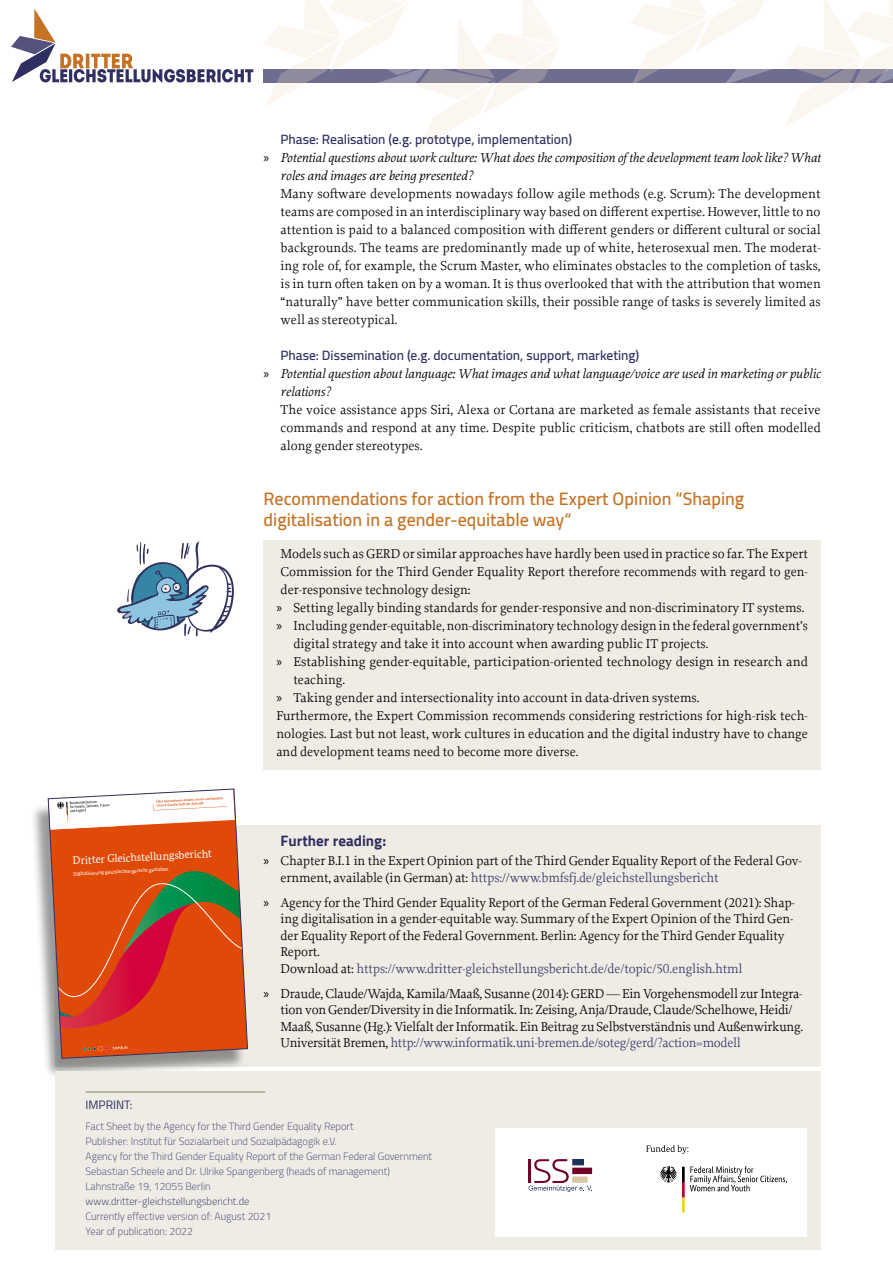
<style>
.page{position:relative;width:893px;height:1263px;background:#fff}
.page>*{position:absolute;margin:0;border:0;box-sizing:border-box;transform-origin:0 0}
.Copy{font:600 18px/21.6px "Cairo";color:#c57225}
.fliesstext{font:700 15px "Cairo";color:#302f61}
.Copy_Paragraph{font:13.5px/18px "Proforma";letter-spacing:-.01em;color:#000}
.t1{font:italic 13.5px/18px "Proforma";color:#000}
.U2{font:600 13.5px "Cairo";color:#302f61}
.t2{font:12px "Cairo";color:#302f61}
.t3{font:11.1px "Bundes Serif";color:#fff}
.t4{font:300 10.5px "Cairo";color:#4c4b77}
.t5{font:300 10.5px "Cairo";color:#3c3c6b}
.t6{font:5.25px "Bundes Sans";color:#fff}
.s1{font-family:"Myriad Pro";font-style:normal}
.s2{font-family:"Myriad Pro"}
.s3{color:#3c3c6b}
</style>
<div class="page">
<svg style="left:11px;top:0;width:882px;height:148px"></svg>
<div style="left:55px;top:825px;width:766px;height:242px;background:#eeece5"></div>
<div style="left:31px;top:794px;width:216px;height:286px;background:#000;opacity:.4"></div>
<svg style="left:48px;top:789px;width:200px;height:270px;background:#d1673e"></svg>
<div style="left:264px;top:540px;width:557px;height:229px;background:#eeece5"></div>
<div style="left:55px;top:1071px;width:766px;height:179px;background:#eeece5"></div>
<hr style="left:86px;top:1091px;width:179px;height:2px;background:#ada88f">
<svg style="left:117px;top:541px;width:117px;height:95px"></svg>
<div style="left:495px;top:1129px;width:312px;height:108px;background:#fff"></div>
<svg style="left:528px;top:1159px;width:64px;height:33px"></svg>
<svg style="left:659px;top:1166px;width:128px;height:47px"></svg>
<svg style="left:646px;top:1145px;width:42px;height:9px"></svg>
<p class="U2" style="left:281px;top:128px;width:293px">Phase: Realisation (e.g. prototype, implementation)</p>
<p class="t1" style="left:281px;top:148px;width:542px;text-indent:-17px"><span class="s1">»</span> Potential questions about work culture: What does the composition of the development team look like? What roles and images are being presented?</p>
<p class="Copy_Paragraph" style="left:281px;top:184px;width:542px;text-align:justify">Many software developments nowadays follow agile methods (e.g. Scrum): The development teams are composed in an interdisciplinary way based on different expertise. However, little to no attention is paid to a balanced composition with different genders or different cultural or social backgrounds. The teams are predominantly made up of white, heterosexual men. The moderat&shy;ing role of, for example, the Scrum Master, who eliminates obstacles to the completion of tasks, is in turn often taken on by a woman. It is thus overlooked that with the attribution that women “naturally” have better communication skills, their possible range of tasks is severely limited as well as stereotypical.</p>
<p class="U2" style="left:281px;top:344px;width:360px">Phase: Dissemination (e.g. documentation, support, marketing)</p>
<p class="t1" style="left:281px;top:364px;width:541px;text-indent:-17px"><span class="s1">»</span> Potential question about language: What images and what language/voice are used in marketing or public relations?</p>
<p class="Copy_Paragraph" style="left:281px;top:400px;width:542px;text-align:justify">The voice assistance apps Siri, Alexa or Cortana are marketed as female assistants that receive commands and respond at any time. Despite public criticism, chatbots are still often modelled along gender stereotypes.</p>
<p class="Copy" style="left:264px;top:487px;width:482px">Recommendations for action from the Expert Opinion “Shaping digitalisation in a gender-equitable way“</p>
<p class="t3" style="left:72px;top:854px;width:141px;rotate:-3deg">Dritter Gleichstellungsbericht</p>
<p class="t6" style="left:73px;top:871px;width:97px;rotate:-3deg">Digitalisierung geschlechtergerecht gestalten</p>
<p class="Copy_Paragraph" style="left:281px;top:544px;width:529px;text-align:justify">Models such as GERD or similar approaches have hardly been used in practice so far. The Expert Commission for the Third Gender Equality Report therefore recommends with regard to gen&shy;der-responsive technology design:</p>
<p class="Copy_Paragraph" style="left:276px;top:598px;width:530px"><span class="s2">»</span> Setting legally binding standards for gender-responsive and non-discriminatory IT systems.</p>
<p class="Copy_Paragraph" style="left:293px;top:616px;width:516px;text-indent:-17px"><span class="s2">»</span> Including gender-equitable, non-discriminatory technology design in the federal government’s digital strategy and take it into account when awarding public IT projects.</p>
<p class="Copy_Paragraph" style="left:293px;top:652px;width:516px;text-indent:-17px"><span class="s2">»</span> Establishing gender-equitable, participation-oriented technology design in research and teaching.</p>
<p class="Copy_Paragraph" style="left:276px;top:688px;width:425px"><span class="s2">»</span> Taking gender and intersectionality into account in data-driven systems.</p>
<p class="Copy_Paragraph" style="left:276px;top:706px;width:533px;text-align:justify">Furthermore, the Expert Commission recommends considering restrictions for high-risk tech&shy;nologies. Last but not least, work cultures in education and the digital industry have to change and development teams need to become more diverse.</p>
<p class="fliesstext" style="left:281px;top:832px;width:107px">Further reading:</p>
<p class="Copy_Paragraph" style="left:281px;top:852px;width:523px;line-height:16.5px;text-indent:-17px"><span class="s2">»</span> Chapter B.I.1 in the Expert Opinion part of the Third Gender Equality Report of the Federal Gov&shy;ernment, available (in German) at: <span class="s3">https://www.bmfsfj.de/gleichstellungsbericht</span></p>
<p class="Copy_Paragraph" style="left:281px;top:894px;width:516px;line-height:16.5px;text-indent:-17px"><span class="s2">»</span> Agency for the Third Gender Equality Report of the German Federal Government (2021): Shap&shy;ing digitalisation in a gender-equitable way. Summary of the Expert Opinion of the Third Gen&shy;der Equality Report of the Federal Government. Berlin: Agency for the Third Gender Equality Report.<br>Download at: <span class="s3">https://www.dritter-gleichstellungsbericht.de/de/topic/50.english.html</span></p>
<p class="Copy_Paragraph" style="left:281px;top:985px;width:524px;line-height:16.5px;text-indent:-17px"><span class="s2">»</span> Draude, Claude/Wajda, Kamila/Maaß, Susanne (2014): GERD — Ein Vorgehensmodell zur Integra&shy;tion von Gender/Diversity in die Informatik. In: Zeising, Anja/Draude, Claude/Schelhowe, Heidi/ Maaß, Susanne (Hg.): Vielfalt der Informatik. Ein Beitrag zu Selbstverständnis und Außenwirkung.<br>Universität Bremen, <span class="s3">http://www.informatik.uni-bremen.de/soteg/gerd/?action=modell</span></p>
<p class="t2" style="left:86px;top:1095px;width:48px">IMPRINT:</p>
<p class="t4" style="left:86px;top:1118px;width:270px">Fact Sheet by the Agency for the Third Gender Equality Report</p>
<p class="t4" style="left:86px;top:1133px;width:253px">Publisher: Institut für Sozialarbeit und Sozialpädagogik e.V.</p>
<p class="t4" style="left:86px;top:1148px;width:348px">Agency for the Third Gender Equality Report of the German Federal Government</p>
<p class="t4" style="left:86px;top:1163px;width:306px">Sebastian Scheele and Dr. Ulrike Spangenberg (heads of management)</p>
<p class="t4" style="left:86px;top:1178px;width:127px">Lahnstraße 19, 12055 Berlin</p>
<p class="t5" style="left:86px;top:1193px;width:165px">www.dritter-gleichstellungsbericht.de</p>
<p class="t4" style="left:86px;top:1208px;width:187px">Currently effective version of: August 2021</p>
<p class="t4" style="left:86px;top:1223px;width:109px">Year of publication: 2022</p>
</div>
